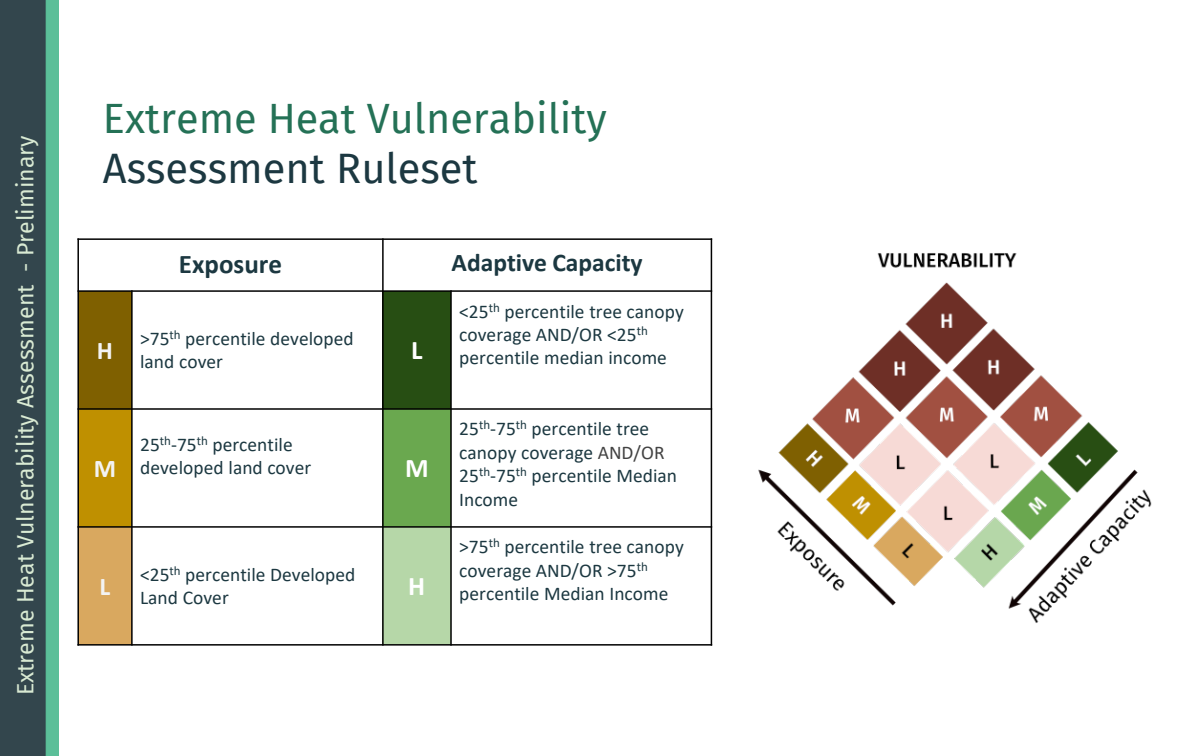
<style>
.page{position:relative;width:1188px;height:756px;background:#fff}
.page>*{position:absolute;margin:0;border:0;box-sizing:border-box;transform-origin:0 0}
.t1{font:700 46.2px "Fira Sans";color:#fff}
.t2{font:41.55px "Fira Sans";color:#1c3841}
.t3{font:41.4px "Fira Sans";color:#247156}
.t4{font:700 27px "Calibri";color:#1c3841}
.t5{font:700 27px "Calibri";color:#fff}
.t6{font:700 25.5px "Calibri";color:#1c3841}
.t7{font:700 25.5px "Calibri";color:#f3f3f3}
.t8{font:23.1px "Fira Sans";color:#d9ead3}
.t9{font:19.5px/23.4px "Calibri";color:#1c3841}
.s1{color:#434343}
</style>
<div class="page">
<img style="left:0;top:0;width:59px;height:756px">
<div style="left:78px;top:291px;width:54px;height:118px;background:#7f6000"></div>
<div style="left:383px;top:291px;width:68px;height:118px;background:#274e13"></div>
<div style="left:78px;top:409px;width:54px;height:118px;background:#bf9000"></div>
<div style="left:383px;top:409px;width:68px;height:118px;background:#6aa84f"></div>
<div style="left:78px;top:527px;width:54px;height:118px;background:#d9a85f"></div>
<div style="left:383px;top:527px;width:68px;height:118px;background:#b6d7a8"></div>
<hr style="left:131px;top:290px;width:2px;height:356px;background:#000">
<hr style="left:382px;top:238px;width:2px;height:408px;background:#000">
<hr style="left:450px;top:290px;width:2px;height:356px;background:#000">
<hr style="left:77px;top:290px;width:635px;height:2px;background:#000">
<hr style="left:77px;top:408px;width:635px;height:2px;background:#000">
<hr style="left:77px;top:526px;width:635px;height:2px;background:#000">
<hr style="left:77px;top:238px;width:2px;height:408px;background:#000">
<hr style="left:711px;top:238px;width:1px;height:408px;background:#000">
<hr style="left:77px;top:238px;width:635px;height:2px;background:#000">
<hr style="left:77px;top:644px;width:635px;height:2px;background:#000">
<img style="left:758px;top:253px;width:394px;height:370px">
<p class="t8" style="left:8px;top:695px;width:561px;rotate:-90deg">Extreme Heat Vulnerability Assessment - Preliminary</p>
<h2 class="t3" style="left:103px;top:87px;width:505px">Extreme Heat Vulnerability</h2>
<h2 class="t2" style="left:103px;top:137px;width:376px">Assessment Ruleset</h2>
<p class="t7" style="left:97px;top:332px;width:18px">H</p>
<p class="t7" style="left:94px;top:450px;width:24px">M</p>
<p class="t7" style="left:100px;top:568px;width:12px">L</p>
<p class="t4" style="left:179px;top:245px;width:105px">Exposure</p>
<p class="t6" style="left:452px;top:245px;width:193px">Adaptive Capacity</p>
<p class="t9" style="left:140px;top:326px;width:215px">&gt;75<sup>th</sup> percentile developed land cover</p>
<p class="t5" style="left:411px;top:331px;width:13px">L</p>
<p class="t9" style="left:140px;top:432px;width:173px">25<sup>th</sup>-75<sup>th</sup> percentile developed land cover</p>
<p class="t5" style="left:405px;top:449px;width:25px">M</p>
<p class="t9" style="left:140px;top:562px;width:217px">&lt;25<sup>th</sup> percentile Developed<br>Land Cover</p>
<p class="t5" style="left:408px;top:567px;width:19px">H</p>
<p class="t9" style="left:459px;top:299px;width:226px">&lt;25<sup>th</sup> percentile tree canopy coverage AND/OR &lt;25<sup>th </sup>percentile median income</p>
<h1 class="t1" style="left:472px;top:302px;width:22px">*</h1>
<p class="t9" style="left:459px;top:417px;width:219px">25<sup>th</sup>-75<sup>th</sup> percentile tree canopy coverage <span class="s1">AND/OR<br></span>25<sup>th</sup>-75<sup>th</sup> percentile Median<br>Income</p>
<p class="t9" style="left:459px;top:535px;width:226px">&gt;75<sup>th</sup> percentile tree canopy coverage AND/OR &gt;75<sup>th </sup>percentile Median Income</p>
</div>
